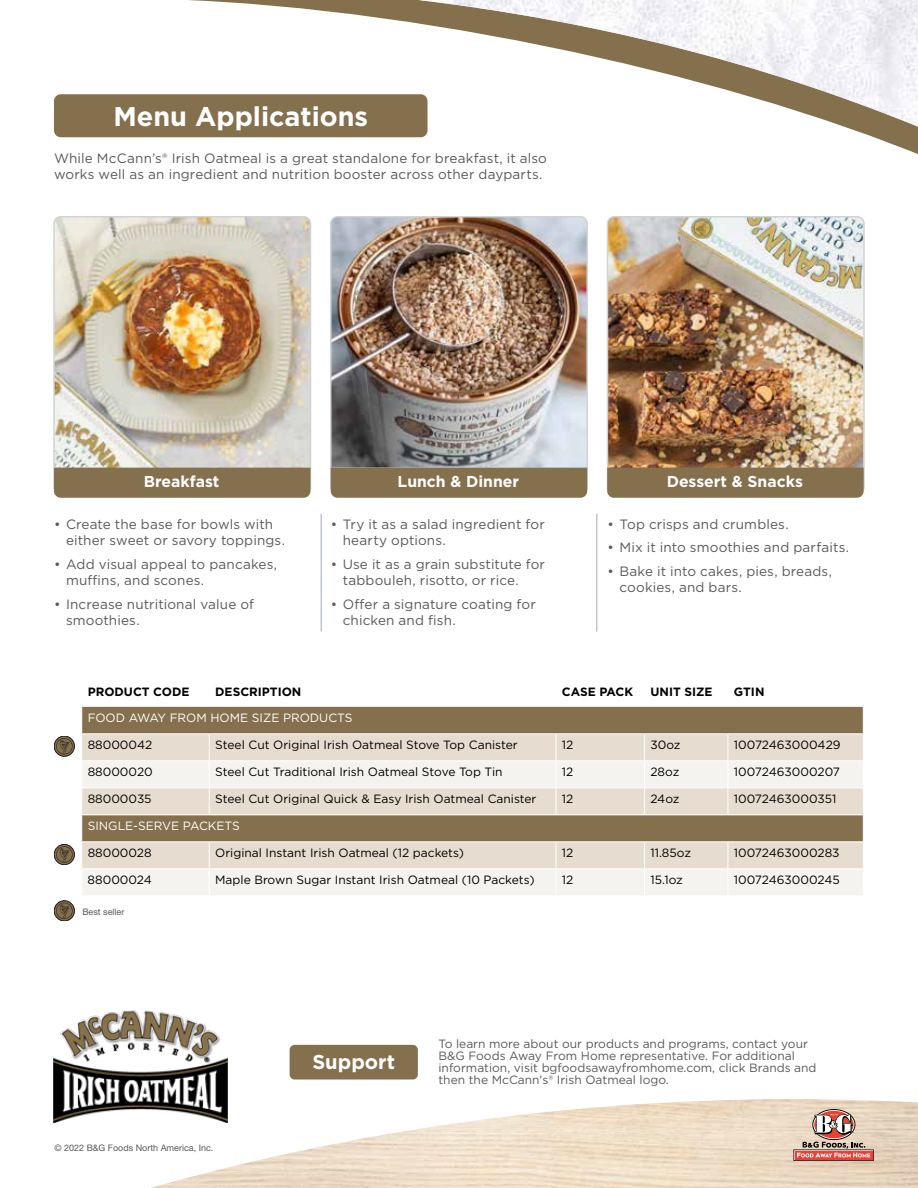
<style>
.page{position:relative;width:918px;height:1188px;background:#fff}
.page>*{position:absolute;margin:0;border:0;box-sizing:border-box;transform-origin:0 0}
.t1{font:700 27px "Gotham";color:#fff}
.t2{font:700 20.1px "Gotham";color:#fff}
.t3{font:700 15.75px "Gotham";color:#fff}
.t4{font:13.5px/16.5px "Gotham";letter-spacing:.01em;color:#58595b}
.t5{font:12px "Gotham";color:#000}
.t6{font:12px/12px "Gotham";color:#58595b}
.t7{font:12px "Gotham";color:#fff}
.t8{font:700 12px "Gotham";color:#000}
.t9{font:9px "Helvetica Neue";color:#58595b}
</style>
<div class="page">
<svg style="left:120px;top:0;width:798px;height:154px"></svg>
<svg style="left:261px;top:0;width:657px;height:131px"></svg>
<img style="left:419px;top:0;width:499px;height:127px">
<img style="left:53px;top:216px;width:259px;height:274px">
<img style="left:330px;top:216px;width:258px;height:274px">
<img style="left:606px;top:216px;width:259px;height:274px">
<div style="left:54px;top:94px;width:374px;height:43px;background:#85704e;border-radius:7px"></div>
<hr style="left:596px;top:514px;width:1px;height:117px;background:#acb2be">
<hr style="left:321px;top:514px;width:1px;height:117px;background:#acb2be">
<div style="left:82px;top:707px;width:781px;height:26px;background:#85704e"></div>
<div style="left:82px;top:734px;width:781px;height:26px;background:#e6dccf"></div>
<svg style="left:82px;top:761px;width:781px;height:134px"></svg>
<hr style="left:81px;top:787px;width:128px;height:1px;background:#fff">
<hr style="left:209px;top:787px;width:347px;height:1px;background:#fff">
<svg style="left:209px;top:734px;width:1px;height:80px"></svg>
<hr style="left:556px;top:787px;width:88px;height:1px;background:#fff">
<svg style="left:556px;top:734px;width:1px;height:80px"></svg>
<hr style="left:644px;top:787px;width:84px;height:1px;background:#fff">
<svg style="left:644px;top:734px;width:1px;height:80px"></svg>
<hr style="left:728px;top:787px;width:136px;height:1px;background:#fff">
<svg style="left:728px;top:734px;width:1px;height:80px"></svg>
<hr style="left:81px;top:814px;width:128px;height:1px;background:#fff">
<hr style="left:209px;top:814px;width:347px;height:1px;background:#fff">
<hr style="left:556px;top:814px;width:88px;height:1px;background:#fff">
<hr style="left:644px;top:814px;width:84px;height:1px;background:#fff">
<hr style="left:728px;top:814px;width:136px;height:1px;background:#fff">
<hr style="left:81px;top:841px;width:128px;height:1px;background:#fff">
<hr style="left:209px;top:841px;width:347px;height:1px;background:#fff">
<hr style="left:556px;top:841px;width:88px;height:1px;background:#fff">
<hr style="left:644px;top:841px;width:84px;height:1px;background:#fff">
<hr style="left:728px;top:841px;width:136px;height:1px;background:#fff">
<hr style="left:81px;top:868px;width:128px;height:1px;background:#fff">
<svg style="left:81px;top:707px;width:1px;height:135px"></svg>
<hr style="left:209px;top:868px;width:347px;height:1px;background:#fff">
<svg style="left:209px;top:842px;width:1px;height:53px"></svg>
<hr style="left:556px;top:868px;width:88px;height:1px;background:#fff">
<svg style="left:556px;top:842px;width:1px;height:53px"></svg>
<hr style="left:644px;top:868px;width:84px;height:1px;background:#fff">
<svg style="left:644px;top:842px;width:1px;height:53px"></svg>
<hr style="left:728px;top:868px;width:136px;height:1px;background:#fff">
<svg style="left:728px;top:842px;width:1px;height:53px"></svg>
<svg style="left:863px;top:707px;width:1px;height:135px"></svg>
<div style="left:290px;top:1045px;width:128px;height:35px;background:#85704e;border-radius:5px"></div>
<div style="left:54px;top:468px;width:256px;height:30px;background:#85704e"></div>
<div style="left:331px;top:468px;width:256px;height:30px;background:#85704e"></div>
<div style="left:607px;top:468px;width:257px;height:30px;background:#85704e"></div>
<img style="left:54px;top:1010px;width:173px;height:67px">
<svg style="left:54px;top:844px;width:21px;height:21px"></svg>
<svg style="left:54px;top:901px;width:21px;height:20px"></svg>
<svg style="left:54px;top:736px;width:21px;height:20px"></svg>
<svg style="left:53px;top:1077px;width:865px;height:111px"></svg>
<svg style="left:793px;top:1109px;width:81px;height:52px;background:#caa093"></svg>
<h1 class="t1" style="left:113px;top:100px;width:256px">Menu Applications</h1>
<p class="t4" style="left:54px;top:150px;width:494px">While McCann’s® Irish Oatmeal is a great standalone for breakfast, it also works well as an ingredient and nutrition booster across other dayparts.</p>
<p class="t3" style="left:144px;top:472px;width:77px">Breakfast</p>
<p class="t3" style="left:398px;top:472px;width:123px">Lunch &amp; Dinner</p>
<p class="t3" style="left:667px;top:472px;width:138px">Dessert &amp; Snacks</p>
<p class="t4" style="left:66px;top:515px;width:221px;text-indent:-12px">• Create the base for bowls with either sweet or savory toppings.</p>
<p class="t4" style="left:66px;top:555px;width:213px;text-indent:-12px">• Add visual appeal to pancakes, muffins, and scones.</p>
<p class="t4" style="left:66px;top:595px;width:190px;text-indent:-12px">• Increase nutritional value of smoothies.</p>
<p class="t4" style="left:343px;top:515px;width:204px;text-indent:-12px">• Try it as a salad ingredient for hearty options.</p>
<p class="t4" style="left:343px;top:555px;width:204px;text-indent:-12px">• Use it as a grain substitute for tabbouleh, risotto, or rice.</p>
<p class="t4" style="left:343px;top:595px;width:195px;text-indent:-12px">• Offer a signature coating for chicken and fish.</p>
<p class="t4" style="left:608px;top:515px;width:183px">• Top crisps and crumbles.</p>
<p class="t4" style="left:608px;top:539px;width:243px">• Mix it into smoothies and parfaits.</p>
<p class="t4" style="left:620px;top:562px;width:214px;text-indent:-12px">• Bake it into cakes, pies, breads, cookies, and bars.</p>
<p class="t8" style="left:88px;top:685px;width:103px">PRODUCT CODE</p>
<p class="t8" style="left:215px;top:685px;width:88px">DESCRIPTION</p>
<p class="t8" style="left:562px;top:685px;width:73px">CASE PACK</p>
<p class="t8" style="left:650px;top:685px;width:64px">UNIT SIZE</p>
<p class="t8" style="left:734px;top:685px;width:32px">GTIN</p>
<p class="t7" style="left:88px;top:711px;width:266px">FOOD AWAY FROM HOME SIZE PRODUCTS</p>
<p class="t5" style="left:88px;top:738px;width:66px">88000042</p>
<p class="t5" style="left:215px;top:738px;width:304px">Steel Cut Original Irish Oatmeal Stove Top Canister</p>
<p class="t5" style="left:562px;top:738px;width:13px">12</p>
<p class="t5" style="left:650px;top:738px;width:32px">30oz</p>
<p class="t5" style="left:734px;top:738px;width:108px">10072463000429</p>
<p class="t5" style="left:88px;top:765px;width:67px">88000020</p>
<p class="t5" style="left:215px;top:765px;width:289px">Steel Cut Traditional Irish Oatmeal Stove Top Tin</p>
<p class="t5" style="left:562px;top:765px;width:13px">12</p>
<p class="t5" style="left:650px;top:765px;width:30px">28oz</p>
<p class="t5" style="left:734px;top:765px;width:108px">10072463000207</p>
<p class="t5" style="left:88px;top:792px;width:65px">88000035</p>
<p class="t5" style="left:215px;top:792px;width:323px">Steel Cut Original Quick &amp; Easy Irish Oatmeal Canister</p>
<p class="t5" style="left:562px;top:792px;width:13px">12</p>
<p class="t5" style="left:650px;top:792px;width:31px">24oz</p>
<p class="t5" style="left:734px;top:792px;width:104px">10072463000351</p>
<p class="t7" style="left:88px;top:819px;width:154px">SINGLE-SERVE PACKETS</p>
<p class="t5" style="left:88px;top:846px;width:66px">88000028</p>
<p class="t5" style="left:215px;top:846px;width:250px">Original Instant Irish Oatmeal (12 packets)</p>
<p class="t5" style="left:562px;top:846px;width:13px">12</p>
<p class="t5" style="left:650px;top:846px;width:42px">11.85oz</p>
<p class="t5" style="left:734px;top:846px;width:107px">10072463000283</p>
<p class="t5" style="left:88px;top:873px;width:66px">88000024</p>
<p class="t5" style="left:215px;top:873px;width:321px">Maple Brown Sugar Instant Irish Oatmeal (10 Packets)</p>
<p class="t5" style="left:562px;top:873px;width:13px">12</p>
<p class="t5" style="left:650px;top:873px;width:34px">15.1oz</p>
<p class="t5" style="left:734px;top:873px;width:107px">10072463000245</p>
<p class="t9" style="left:82px;top:906px;width:43px">Best seller</p>
<p class="t9" style="left:55px;top:1143px;width:160px">© 2022 B&amp;G Foods North America, Inc.</p>
<h2 class="t2" style="left:312px;top:1050px;width:84px">Support</h2>
<p class="t6" style="left:438px;top:1037px;width:380px">To learn more about our products and programs, contact your B&amp;G Foods Away From Home representative. For additional information, visit bgfoodsawayfromhome.com, click Brands and then the McCann's® Irish Oatmeal logo.</p>
</div>
